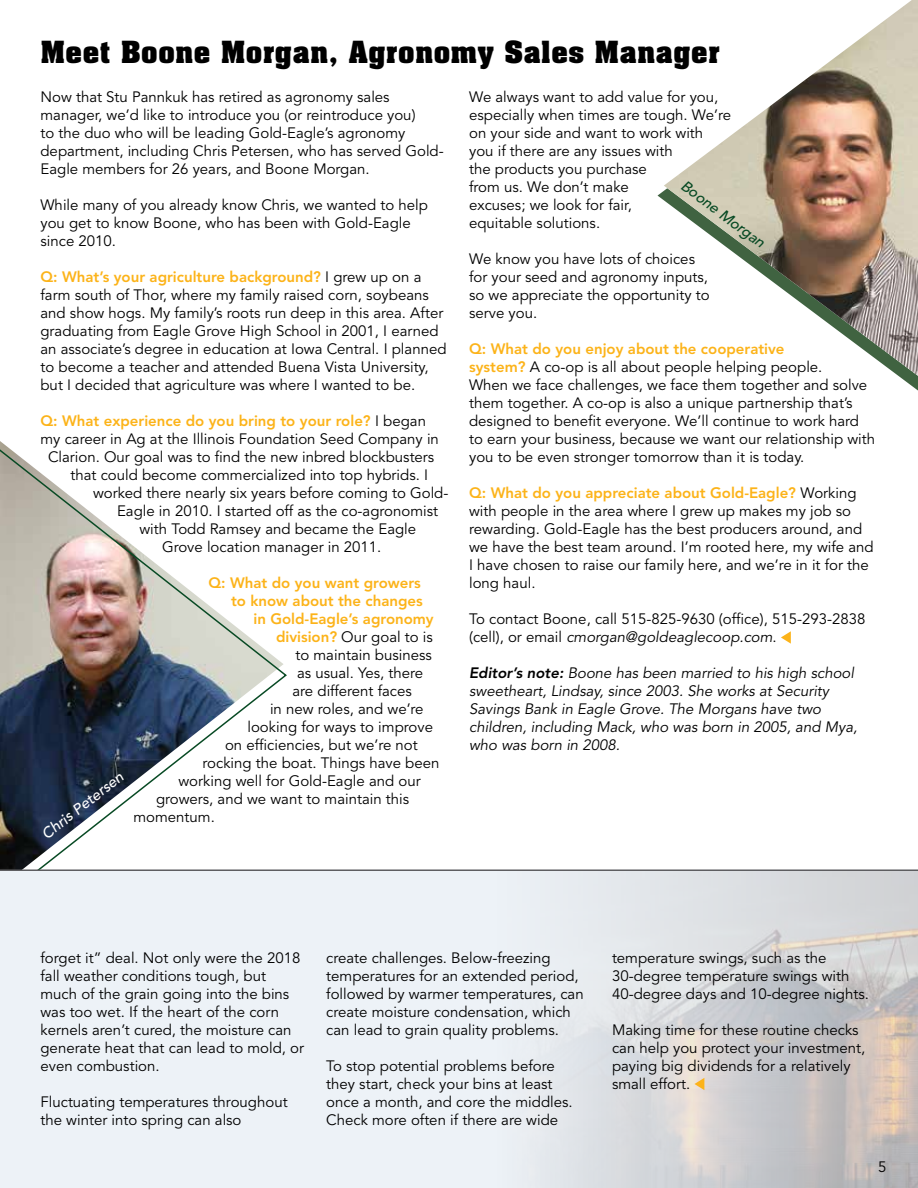
<style>
.page{position:relative;width:918px;height:1188px;background:#fff}
.page>*{position:absolute;margin:0;border:0;box-sizing:border-box;transform-origin:0 0}
.t1{font:700 30px "Aachen BT";color:#000}
.t2{font:15px/18px "Avenir";color:#000}
.t3{font:italic 15px/18px "Avenir";color:#000}
.t4{font:800 15px "Avenir";color:#fcb319}
.t5{font:italic 500 15px "Avenir";color:#fff}
.t6{font:italic 500 15px "Avenir";color:#084a24}
.s1{font-weight:800;color:#fcb319}
.s2{font-weight:400;color:#000}
.s3{font-style:italic}
.s4{font-weight:800}
</style>
<div class="page">
<img style="left:0;top:441px;width:287px;height:428px">
<svg style="left:781px;top:631px;width:10px;height:13px"></svg>
<div style="left:0;top:870px;width:918px;height:318px;background:#edf2f7"></div>
<img style="left:545px;top:871px;width:373px;height:317px">
<img style="left:664px;top:0;width:254px;height:376px">
<hr style="left:0;top:869px;width:918px;height:2px;background:#5d5d60">
<svg style="left:694px;top:1078px;width:10px;height:12px"></svg>
<h1 class="t1" style="left:40px;top:33px;width:681px">Meet Boone Morgan, Agronomy Sales Manager</h1>
<p class="t2" style="left:40px;top:88px;width:405px">Now that Stu Pannkuk has retired as agronomy sales manager, we’d like to introduce you (or reintroduce you)<br>to the duo who will be leading Gold-Eagle’s agronomy department, including Chris Petersen, who has served Gold-Eagle members for 26 years, and Boone Morgan.</p>
<p class="t2" style="left:40px;top:196px;width:389px">While many of you already know Chris, we wanted to help you get to know Boone, who has been with Gold-Eagle since 2010.</p>
<p class="t2" style="left:40px;top:268px;width:408px"><span class="s1">Q: What’s your agriculture background?</span> I grew up on a farm south of Thor, where my family raised corn, soybeans and show hogs. My family’s roots run deep in this area. After graduating from Eagle Grove High School in 2001, I earned an associate’s degree in education at Iowa Central. I planned to become a teacher and attended Buena Vista University, but I decided that agriculture was where I wanted to be.</p>
<p class="t4" style="left:40px;top:412px;width:387px">Q: What experience do you bring to your role? <span class="s2">I began</span></p>
<p class="t2" style="left:40px;top:430px;width:400px">my career in Ag at the Illinois Foundation Seed Company in</p>
<p class="t2" style="left:48px;top:448px;width:388px">Clarion. Our goal was to find the new inbred blockbusters</p>
<p class="t2" style="left:70px;top:466px;width:359px">that could become commercialized into top hybrids. I</p>
<p class="t2" style="left:93px;top:484px;width:357px">worked there nearly six years before coming to Gold-</p>
<p class="t2" style="left:117px;top:502px;width:323px">Eagle in 2010. I started off as the co-agronomist</p>
<p class="t2" style="left:140px;top:520px;width:278px">with Todd Ramsey and became the Eagle</p>
<p class="t2" style="left:162px;top:538px;width:221px">Grove location manager in 2011.</p>
<p class="t4" style="left:208px;top:574px;width:214px">Q: What do you want growers</p>
<p class="t4" style="left:231px;top:592px;width:193px">to know about the changes</p>
<p class="t4" style="left:254px;top:610px;width:182px">in Gold-Eagle’s agronomy</p>
<p class="t2" style="left:276px;top:628px;width:158px"><span class="s1">division?</span> Our goal to is</p>
<p class="t2" style="left:296px;top:646px;width:138px">to maintain business</p>
<p class="t2" style="left:297px;top:664px;width:128px">as usual. Yes, there</p>
<p class="t2" style="left:293px;top:682px;width:121px">are different faces</p>
<p class="t2" style="left:270px;top:700px;width:155px">in new roles, and we’re</p>
<p class="t2" style="left:248px;top:718px;width:187px">looking for ways to improve</p>
<p class="t2" style="left:225px;top:736px;width:194px">on efficiencies, but we’re not</p>
<p class="t2" style="left:203px;top:754px;width:239px">rocking the boat. Things have been</p>
<p class="t2" style="left:179px;top:772px;width:244px">working well for Gold-Eagle and our</p>
<p class="t2" style="left:156px;top:790px;width:255px">growers, and we want to maintain this</p>
<p class="t2" style="left:134px;top:808px;width:83px">momentum.</p>
<p class="t5" style="left:38px;top:829px;width:100px;rotate:-38deg">Chris Petersen</p>
<p class="t2" style="left:469px;top:88px;width:263px">We always want to add value for you, especially when times are tough. We’re on your side and want to work with you if there are any issues with<br>the products you purchase<br>from us. We don’t make<br>excuses; we look for fair,<br>equitable solutions.</p>
<p class="t2" style="left:469px;top:250px;width:242px">We know you have lots of choices for your seed and agronomy inputs, so we appreciate the opportunity to serve you.</p>
<p class="t2" style="left:469px;top:340px;width:408px"><span class="s1">Q: What do you enjoy about the cooperative<br>system?</span> A co-op is all about people helping people.<br>When we face challenges, we face them together and solve them together. A co-op is also a unique partnership that’s designed to benefit everyone. We’ll continue to work hard to earn your business, because we want our relationship with you to be even stronger tomorrow than it is today.</p>
<p class="t2" style="left:469px;top:484px;width:406px"><span class="s1">Q: What do you appreciate about Gold-Eagle?</span> Working with people in the area where I grew up makes my job so rewarding. Gold-Eagle has the best producers around, and we have the best team around. I’m rooted here, my wife and I have chosen to raise our family here, and we’re in it for the long haul.</p>
<p class="t2" style="left:469px;top:610px;width:398px">To contact Boone, call 515-825-9630 (office), 515-293-2838 (cell), or email <span class="s3">cmorgan@goldeaglecoop.com</span>.</p>
<p class="t3" style="left:469px;top:664px;width:390px"><span class="s4">Editor’s note:</span> Boone has been married to his high school sweetheart, Lindsay, since 2003. She works at Security Savings Bank in Eagle Grove. The Morgans have two children, including Mack, who was born in 2005, and Mya, who was born in 2008.</p>
<p class="t6" style="left:688px;top:177px;width:103px;rotate:37deg">Boone Morgan</p>
<p class="t2" style="left:40px;top:949px;width:265px">forget it” deal. Not only were the 2018 fall weather conditions tough, but much of the grain going into the bins was too wet. If the heart of the corn kernels aren’t cured, the moisture can generate heat that can lead to mold, or even combustion.</p>
<p class="t2" style="left:40px;top:1093px;width:249px">Fluctuating temperatures throughout the winter into spring can also</p>
<p class="t2" style="left:326px;top:949px;width:259px">create challenges. Below-freezing temperatures for an extended period, followed by warmer temperatures, can create moisture condensation, which can lead to grain quality problems.</p>
<p class="t2" style="left:326px;top:1057px;width:248px">To stop potential problems before they start, check your bins at least once a month, and core the middles.<br>Check more often if there are wide</p>
<p class="t2" style="left:612px;top:949px;width:258px">temperature swings, such as the<br>30-degree temperature swings with<br>40-degree days and 10-degree nights.</p>
<p class="t2" style="left:612px;top:1021px;width:255px">Making time for these routine checks can help you protect your investment, paying big dividends for a relatively small effort.</p>
<p class="t2" style="left:878px;top:1159px;width:10px">5</p>
</div>
